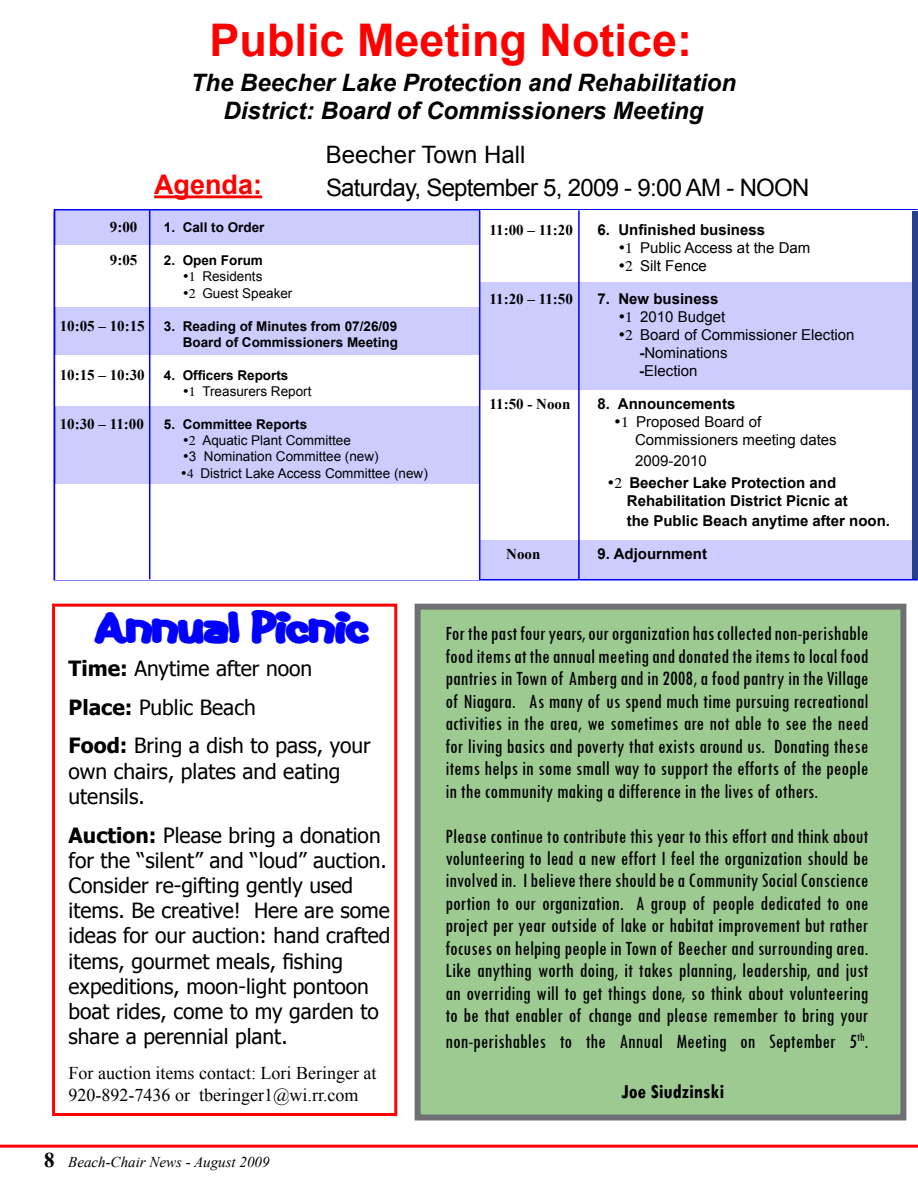
<style>
.page{position:relative;width:918px;height:1188px;background:#fff}
.page>*{position:absolute;margin:0;border:0;box-sizing:border-box;transform-origin:0 0}
.t1{font:700 45px "Arial";color:#f00}
.t2{font:45px "Fat";color:#00f}
.t3{font:700 27px "Arial";color:#f00}
.t4{font:italic 700 24px/28.8px "Arial";color:#000;text-align:center}
.t5{font:24px/32.4px "Arial";letter-spacing:-.03em;color:#000}
.t6{font:500 condensed 21px/22.5px "Tw Cen";color:#000;text-align:justify}
.t7{font:21px/25.2px "Tahoma";color:#000}
.t8{font:700 condensed 21px "Tw Cen";color:#000}
.t9{font:18px/21.6px "Times New Roman";color:#000}
.t10{font:700 15px/18px "Arial";color:#000}
.t11{font:15px/18px "Arial";color:#000}
.t12{font:700 15px "Times New Roman";color:#000}
.t13{font:italic 15px "Times New Roman";color:#000}
.t14{font:13.5px "Arial";color:#000}
.t15{font:700 13.5px/16.2px "Arial";color:#000;text-align:right}
.s1{font-weight:700}
.s2{font-weight:700;font-style:normal;font-size:21px}
</style>
<div class="page">
<hr style="left:0;top:1145px;width:918px;height:3px;background:#f00">
<div style="left:54px;top:210px;width:863px;height:370px;background:#ccf"></div>
<div style="left:54px;top:245px;width:425px;height:62px;background:#fff"></div>
<div style="left:54px;top:355px;width:425px;height:50px;background:#fff"></div>
<div style="left:54px;top:484px;width:425px;height:95px;background:#fff"></div>
<div style="left:480px;top:210px;width:438px;height:72px;background:#fff"></div>
<div style="left:480px;top:390px;width:438px;height:150px;background:#fff"></div>
<hr style="left:479px;top:210px;width:1px;height:369px;background:#00f">
<hr style="left:149px;top:210px;width:1px;height:369px;background:#00f">
<hr style="left:578px;top:210px;width:2px;height:369px;background:#00f">
<hr style="left:54px;top:211px;width:1px;height:369px;background:#00f">
<div style="left:415px;top:604px;width:491px;height:516px;background:#9cca91;border:6px solid #6f7073"></div>
<div style="left:912px;top:211px;width:6px;height:368px;background:#25408f"></div>
<div style="left:52px;top:604px;width:345px;height:512px;border:3px solid #f00"></div>
<hr style="left:154px;top:195px;width:108px;height:3px;background:#f00">
<h1 class="t1" style="left:210px;top:11px;width:484px">Public Meeting Notice:</h1>
<p class="t4" style="left:191px;top:69px;width:547px">The Beecher Lake Protection and Rehabilitation<br>District: Board of Commissioners Meeting</p>
<p class="t5" style="left:326px;top:139px;width:485px">Beecher Town Hall<br>Saturday, September 5, 2009 - 9:00 AM - NOON</p>
<p class="t3" style="left:154px;top:167px;width:109px">Agenda:</p>
<p class="t12" style="left:110px;top:217px;width:29px">9:00</p>
<p class="t15" style="left:164px;top:220px;width:102px">1. Call to Order</p>
<p class="t12" style="left:110px;top:250px;width:29px">9:05</p>
<p class="t15" style="left:164px;top:253px;width:101px">2. Open Forum</p>
<p class="t14" style="left:183px;top:268px;width:81px">• Residents</p>
<p class="t14" style="left:183px;top:284px;width:111px">• Guest Speaker</p>
<p class="t12" style="left:60px;top:315px;width:86px">10:05 – 10:15</p>
<p class="t15" style="left:164px;top:318px;width:236px">3. Reading of Minutes from 07/26/09<br>Board of Commissioners Meeting</p>
<p class="t12" style="left:60px;top:364px;width:86px">10:15 – 10:30</p>
<p class="t15" style="left:164px;top:367px;width:126px">4. Officers Reports</p>
<p class="t14" style="left:183px;top:382px;width:130px">• Treasurers Report</p>
<p class="t12" style="left:60px;top:414px;width:86px">10:30 – 11:00</p>
<p class="t15" style="left:164px;top:417px;width:145px">5. Committee Reports</p>
<p class="t14" style="left:183px;top:432px;width:170px">• Aquatic Plant Committee</p>
<p class="t14" style="left:183px;top:448px;width:198px">•3 Nomination Committee (new)</p>
<p class="t14" style="left:181px;top:464px;width:249px">•✔ District Lake Access Committee (new)</p>
<p class="t12" style="left:490px;top:219px;width:85px">11:00 – 11:20</p>
<p class="t10" style="left:598px;top:221px;width:169px">6. Unfinished business</p>
<p class="t11" style="left:618px;top:239px;width:193px">• Public Access at the Dam</p>
<p class="t11" style="left:618px;top:257px;width:90px">• Silt Fence</p>
<p class="t12" style="left:490px;top:288px;width:85px">11:20 – 11:50</p>
<p class="t10" style="left:598px;top:290px;width:122px">7. New business</p>
<p class="t11" style="left:618px;top:308px;width:108px">• 2010 Budget</p>
<p class="t11" style="left:639px;top:326px;width:217px;text-indent:-21px">• Board of Commissioner Election <span class="s1">-</span>Nominations<br><span class="s1">-</span>Election</p>
<p class="t12" style="left:490px;top:393px;width:82px">11:50 - Noon</p>
<p class="t10" style="left:598px;top:395px;width:139px">8. Announcements</p>
<p class="t11" style="left:635px;top:413px;width:203px;text-indent:-21px">• Proposed Board of<br>Commissioners meeting dates</p>
<p class="t11" style="left:635px;top:452px;width:73px">2009-2010</p>
<p class="t10" style="left:627px;top:474px;width:222px;text-indent:-19px">• Beecher Lake Protection and<br>Rehabilitation District Picnic at</p>
<p class="t10" style="left:627px;top:512px;width:265px">the Public Beach anytime after noon.</p>
<p class="t12" style="left:506px;top:543px;width:36px">Noon</p>
<p class="t10" style="left:598px;top:545px;width:111px">9. Adjournment</p>
<h1 class="t2" style="left:94px;top:607px;width:275px">Annual Picnic</h1>
<p class="t7" style="left:69px;top:648px;width:304px;line-height:38.7px"><span class="s1">Time:</span> Anytime after noon<br><span class="s1">Place:</span> Public Beach<br><span class="s1">Food:</span> Bring a dish to pass, your</p>
<p class="t7" style="left:69px;top:758px;width:273px">own chairs, plates and eating utensils.</p>
<p class="t7" style="left:69px;top:822px;width:323px"><span class="s1">Auction:</span> Please bring a donation for the “silent” and “loud” auction.<br>Consider re-gifting gently used items. Be creative! Here are some ideas for our auction: hand crafted items, gourmet meals, fishing expeditions, moon-light pontoon boat rides, come to my garden to share a perennial plant.</p>
<p class="t9" style="left:69px;top:1062px;width:309px">For auction items contact: Lori Beringer at<br>920-892-7436 or tberinger1@wi.rr.com</p>
<p class="t13" style="left:44px;top:1152px;width:227px"><span class="s2">8</span> Beach-Chair News - August 2009</p>
<p class="t6" style="left:446px;top:622px;width:425px">For the past four years, our organization has collected non-perishable food items at the annual meeting and donated the items to local food pantries in Town of Amberg and in 2008, a food pantry in the Village of Niagara. As many of us spend much time pursuing recreational activities in the area, we sometimes are not able to see the need for living basics and poverty that exists around us. Donating these items helps in some small way to support the efforts of the people in the community making a difference in the lives of others.</p>
<p class="t6" style="left:446px;top:824px;width:424px">Please continue to contribute this year to this effort and think about volunteering to lead a new effort I feel the organization should be involved in. I believe there should be a Community Social Conscience portion to our organization. A group of people dedicated to one project per year outside of lake or habitat improvement but rather focuses on helping people in Town of Beecher and surrounding area.<br>Like anything worth doing, it takes planning, leadership, and just an overriding will to get things done, so think about volunteering to be that enabler of change and please remember to bring your</p>
<p class="t6" style="left:446px;top:1029px;width:425px">non-perishables to the Annual Meeting on September 5<sup>th</sup>.</p>
<p class="t8" style="left:621px;top:1079px;width:104px">Joe Siudzinski</p>
</div>
